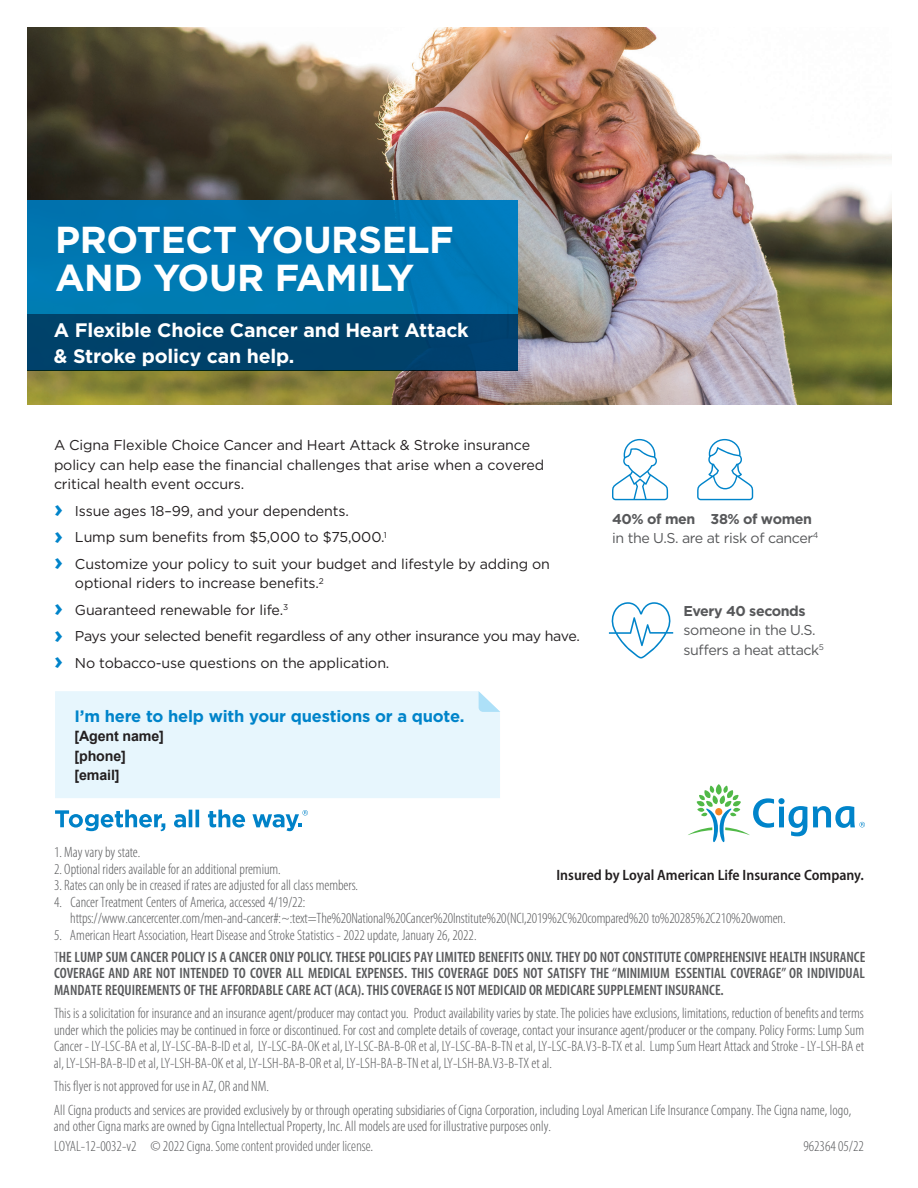
<style>
.page{position:relative;width:918px;height:1188px;background:#fff}
.page>*{position:absolute;margin:0;border:0;box-sizing:border-box;transform-origin:0 0}
.t1{font:700 37.5px/37.5px "Gotham";letter-spacing:-.01em;color:#fff}
.t2{font:700 19.5px/25.5px "Gotham";letter-spacing:-.01em;color:#fff}
.t3{font:700 16.5px "Gotham";letter-spacing:-.01em;color:#0084ca}
.t4{font:300 condensed 15px/16.5px "Myriad Pro";color:#57585a}
.t5{font:600 condensed 15px/22px "Myriad Pro";color:#57585a}
.t6{font:600 semi-condensed 15px "Myriad Pro";color:#231f20}
.t7{font:14.25px/26.5px "Gotham";letter-spacing:-.01em;color:#231f20}
.t8{font:14.25px/19.5px "Gotham";letter-spacing:-.03em;color:#57585a}
.t9{font:300 14.25px "Gotham Condensed";letter-spacing:.005em;color:#57585a}
.t10{font:700 14.25px/19.5px "Arial";letter-spacing:-.01em;color:#231f20}
.t11{font:700 14.25px "Gotham";letter-spacing:-.03em;color:#57585a}
.s1{font-weight:700;font-size:24px;color:#0084ca}
.s2{font-weight:700}
.s3{font-weight:300}
.s4{font-family:"Myriad Pro";font-stretch:condensed;font-size:15px}
</style>
<div class="page">
<img style="left:27px;top:27px;width:864px;height:378px">
<div style="left:27px;top:201px;width:490px;height:113px;background:#0079b3"></div>
<div style="left:27px;top:314px;width:490px;height:56px;background:#00426a"></div>
<svg style="left:612px;top:439px;width:56px;height:61px"></svg>
<svg style="left:609px;top:602px;width:64px;height:56px"></svg>
<svg style="left:688px;top:784px;width:177px;height:58px"></svg>
<svg style="left:55px;top:810px;width:110px;height:21px"></svg>
<svg style="left:174px;top:810px;width:25px;height:18px"></svg>
<svg style="left:208px;top:810px;width:37px;height:18px"></svg>
<svg style="left:252px;top:810px;width:56px;height:21px"></svg>
<svg style="left:697px;top:439px;width:56px;height:61px"></svg>
<div style="left:55px;top:691px;width:445px;height:107px;background:#e7f6fd"></div>
<svg style="left:479px;top:691px;width:21px;height:21px"></svg>
<h1 class="t1" style="left:55px;top:221px;width:400px">PROTECT YOURSELF<br>AND YOUR FAMILY</h1>
<h2 class="t2" style="left:54px;top:317px;width:416px">A Flexible Choice Cancer and Heart Attack &amp; Stroke policy can help.</h2>
<p class="t7" style="left:54px;top:435px;width:492px;line-height:19.5px">A Cigna Flexible Choice Cancer and Heart Attack &amp; Stroke insurance policy can help ease the financial challenges that arise when a covered critical health event occurs.</p>
<p class="t7" style="left:54px;top:497px;width:498px"><span class="s1">›</span> Issue ages 18–99, and your dependents.<br><span class="s1">›</span> Lump sum benefits from $5,000 to $75,000.<sup>1<br></sup><span class="s1">›</span> Customize your policy to suit your budget and lifestyle by adding on</p>
<p class="t7" style="left:54px;top:570px;width:527px;text-indent:21px">optional riders to increase benefits.<sup>2<br></sup><span class="s1">›</span> Guaranteed renewable for life.<sup>3<br></sup><span class="s1">›</span> Pays your selected benefit regardless of any other insurance you may have. <span class="s1">›</span> No tobacco-use questions on the application.</p>
<p class="t3" style="left:75px;top:705px;width:392px">I’m here to help with your questions or a quote.</p>
<p class="t10" style="left:75px;top:727px;width:91px">[Agent name] [phone] [email]</p>
<p class="t8" style="left:612px;top:509px;width:208px;line-height:19px"><span class="s2">40% of men 38% of women </span>in the U.S. are at risk of cancer<sup>4</sup></p>
<p class="t11" style="left:684px;top:601px;width:124px">Every 40 seconds</p>
<p class="t8" style="left:684px;top:620px;width:142px">someone in the U.S. suffers a heat attack<sup>5</sup></p>
<p class="t4" style="left:54px;top:844px;width:88px">1. May vary by state.</p>
<p class="t4" style="left:54px;top:861px;width:228px">2. Optional riders available for an additional premium.</p>
<p class="t4" style="left:54px;top:877px;width:306px">3. Rates can only be in creased if rates are adjusted for all class members.</p>
<p class="t4" style="left:70px;top:894px;width:717px;text-indent:-16px">4. Cancer Treatment Centers of America, accessed 4/19/22: https://www.cancercenter.com/men-and-cancer#:~:text=The%20National%20Cancer%20Institute%20(NCI,2019%2C%20compared%20 to%20285%2C210%20women.</p>
<p class="t5" style="left:54px;top:924px;width:813px"><span class="s3">5. American Heart Association, Heart Disease and Stroke Statistics - 2022 update, January 26, 2022.<br>T</span>HE LUMP SUM CANCER POLICY IS A CANCER ONLY POLICY. THESE POLICIES PAY LIMITED BENEFITS ONLY. THEY DO NOT CONSTITUTE COMPREHENSIVE HEALTH INSURANCE</p>
<p class="t5" style="left:54px;top:965px;width:812px;line-height:16.5px">COVERAGE AND ARE NOT INTENDED TO COVER ALL MEDICAL EXPENSES. THIS COVERAGE DOES NOT SATISFY THE “MINIMIUM ESSENTIAL COVERAGE” OR INDIVIDUAL<br>MANDATE REQUIREMENTS OF THE AFFORDABLE CARE ACT (ACA). THIS COVERAGE IS NOT MEDICAID OR MEDICARE SUPPLEMENT INSURANCE.</p>
<p class="t4" style="left:54px;top:1005px;width:812px;text-align:justify">This is a solicitation for insurance and an insurance agent/producer may contact you. Product availability varies by state. The policies have exclusions, limitations, reduction of benefits and terms under which the policies may be continued in force or discontinued. For cost and complete details of coverage, contact your insurance agent/producer or the company. Policy Forms: Lump Sum Cancer - LY-LSC-BA et al, LY-LSC-BA-B-ID et al, LY-LSC-BA-OK et al, LY-LSC-BA-B-OR et al, LY-LSC-BA-B-TN et al, LY-LSC-BA.V3-B-TX et al. Lump Sum Heart Attack and Stroke - LY-LSH-BA et al, LY-LSH-BA-B-ID et al, LY-LSH-BA-OK et al, LY-LSH-BA-B-OR et al, LY-LSH-BA-B-TN et al, LY-LSH-BA.V3-B-TX et al.</p>
<p class="t4" style="left:54px;top:1075px;width:799px;line-height:23.5px">This flyer is not approved for use in AZ, OR and NM.<br>All Cigna products and services are provided exclusively by or through operating subsidiaries of Cigna Corporation, including Loyal American Life Insurance Company. The Cigna name, logo,</p>
<p class="t4" style="left:54px;top:1118px;width:499px">and other Cigna marks are owned by Cigna Intellectual Property, Inc. All models are used for illustrative purposes only.</p>
<p class="t9" style="left:54px;top:1138px;width:321px"><span class="s4">LOYAL-12-0032-v2 © 2022 Cigna.</span> Some content provided under license.</p>
<p class="t4" style="left:803px;top:1138px;width:62px">962364 05/22</p>
<p class="t6" style="left:556px;top:866px;width:309px">Insured by Loyal American Life Insurance Company.</p>
</div>
